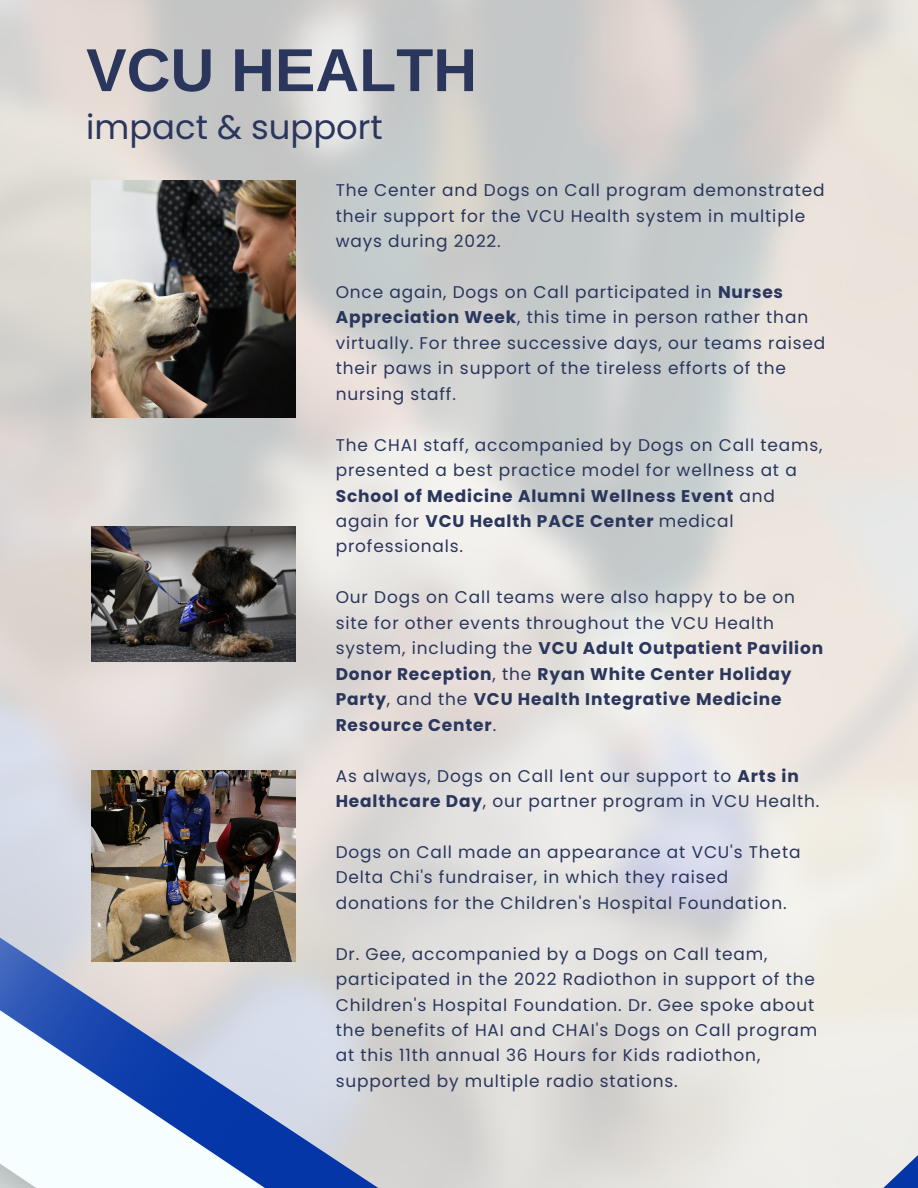
<style>
.page{position:relative;width:918px;height:1188px;background:#fff}
.page>*{position:absolute;margin:0;border:0;box-sizing:border-box;transform-origin:0 0}
.t1{font:700 60.6px "Arimo";color:#2a365c}
.t2{font:33.9px "Poppins";color:#2a365c}
.t3{font:16.95px/25.5px "Poppins";letter-spacing:.05em;color:#2a365c}
.t4{font:700 16.95px/25.5px "Poppins";letter-spacing:.05em;color:#2a365c}
.s1{font-weight:700}
.s2{font-weight:400}
</style>
<div class="page">
<img style="left:0;top:0;width:918px;height:1139px">
<svg style="left:701px;top:1080px;width:149px;height:59px;background:#eceae5"></svg>
<svg style="left:394px;top:938px;width:307px;height:201px;background:#dddbd8"></svg>
<svg style="left:0;top:938px;width:394px;height:201px"></svg>
<svg style="left:0;top:1139px;width:918px;height:49px"></svg>
<img style="left:92px;top:181px;width:203px;height:236px">
<img style="left:92px;top:771px;width:203px;height:191px">
<img style="left:92px;top:527px;width:203px;height:135px">
<h1 class="t1" style="left:86px;top:36px;width:392px">VCU HEALTH</h1>
<h2 class="t2" style="left:86px;top:104px;width:298px">impact &amp; support</h2>
<p class="t3" style="left:336px;top:178px;width:490px">The Center and Dogs on Call program demonstrated their support for the VCU Health system in multiple ways during 2022.</p>
<p class="t3" style="left:336px;top:279px;width:491px">Once again, Dogs on Call participated in <span class="s1">Nurses Appreciation Week</span>, this time in person rather than virtually. For three successive days, our teams raised their paws in support of the tireless efforts of the nursing staff.</p>
<p class="t3" style="left:336px;top:432px;width:488px">The CHAI staff, accompanied by Dogs on Call teams, presented a best practice model for wellness at a <span class="s1">School of Medicine Alumni Wellness Event</span> and again for <span class="s1">VCU Health PACE Center</span> medical professionals.</p>
<p class="t4" style="left:336px;top:585px;width:489px"><span class="s2">Our Dogs on Call teams were also happy to be on site for other events throughout the VCU Health system, including the</span> VCU Adult Outpatient Pavilion Donor Reception<span class="s2">, the</span> Ryan White Center Holiday Party<span class="s2">, and the</span> VCU Health Integrative Medicine Resource Center<span class="s2">.</span></p>
<p class="t3" style="left:336px;top:763px;width:485px">As always, Dogs on Call lent our support to <span class="s1">Arts in<br>Healthcare Day</span>, our partner program in VCU Health.</p>
<p class="t3" style="left:336px;top:839px;width:466px">Dogs on Call made an appearance at VCU's Theta<br>Delta Chi's fundraiser, in which they raised donations for the Children's Hospital Foundation.</p>
<p class="t3" style="left:336px;top:941px;width:483px">Dr. Gee, accompanied by a Dogs on Call team, participated in the 2022 Radiothon in support of the Children's Hospital Foundation. Dr. Gee spoke about the benefits of HAI and CHAI's Dogs on Call program at this 11th annual 36 Hours for Kids radiothon, supported by multiple radio stations.</p>
</div>
